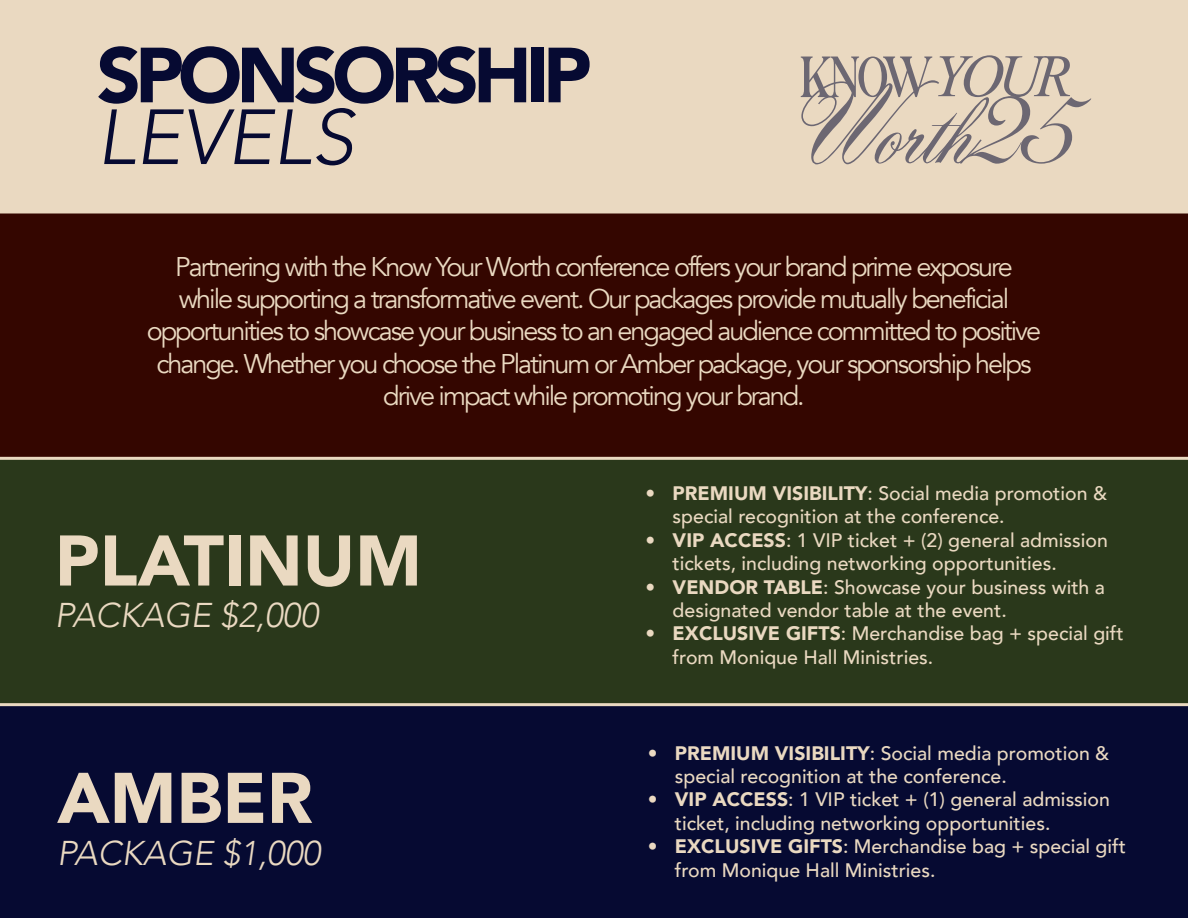
<style>
.page{position:relative;width:1188px;height:918px;background:#fff}
.page>*{position:absolute;margin:0;border:0;box-sizing:border-box;transform-origin:0 0}
.t1{font:900 77.1px "Avenir";letter-spacing:-.075em;color:#060a32}
.t2{font:italic 300 77.1px "Avenir";color:#060a32}
.t3{font:900 70.8px "Avenir";color:#ead9c1}
.t4{font:italic 300 34.35px "Avenir";color:#ead9c1}
.t5{font:27px/32.4px "Avenir";letter-spacing:-.075em;color:#ead9c1;text-align:center}
.t6{font:500 19.5px/23.4px "Avenir";color:#ead9c1}
.s1{font-weight:900}
</style>
<div class="page">
<div style="left:0;top:0;width:1188px;height:210px;background:#ead9c1"></div>
<div style="left:0;top:210px;width:1188px;height:247px;background:#340600"></div>
<div style="left:0;top:457px;width:1188px;height:246px;background:#2a381b"></div>
<div style="left:0;top:703px;width:1188px;height:215px;background:#060a32"></div>
<svg style="left:801px;top:55px;width:290px;height:109px;background:#cabcad"></svg>
<h1 class="t1" style="left:97px;top:25px;width:496px">SPONSORSHIP</h1>
<h1 class="t2" style="left:97px;top:87px;width:259px">LEVELS</h1>
<p class="t5" style="left:147px;top:251px;width:896px">Partnering with the Know Your Worth conference offers your brand prime exposure while supporting a transformative event. Our packages provide mutually beneficial opportunities to showcase your business to an engaged audience committed to positive change. Whether you choose the Platinum or Amber package, your sponsorship helps drive impact while promoting your brand.</p>
<h2 class="t3" style="left:55px;top:515px;width:369px">PLATINUM</h2>
<h3 class="t4" style="left:55px;top:593px;width:265px">PACKAGE $2,000</h3>
<h2 class="t3" style="left:57px;top:752px;width:257px">AMBER</h2>
<h3 class="t4" style="left:57px;top:831px;width:265px">PACKAGE $1,000</h3>
<p class="t6" style="left:673px;top:482px;width:436px;text-indent:-27px"><span class="s1">• PREMIUM VISIBILITY</span>: Social media promotion &amp; special recognition at the conference.</p>
<p class="t6" style="left:673px;top:529px;width:437px;text-indent:-27px"><span class="s1">• VIP ACCESS</span>: 1 VIP ticket + (2) general admission tickets, including networking opportunities.</p>
<p class="t6" style="left:673px;top:576px;width:434px;text-indent:-27px"><span class="s1">• VENDOR TABLE</span>: Showcase your business with a designated vendor table at the event.</p>
<p class="t6" style="left:673px;top:623px;width:453px;text-indent:-27px"><span class="s1">• EXCLUSIVE GIFTS</span>: Merchandise bag + special gift from Monique Hall Ministries.</p>
<p class="t6" style="left:675px;top:742px;width:436px;text-indent:-27px"><span class="s1">• PREMIUM VISIBILITY</span>: Social media promotion &amp; special recognition at the conference.</p>
<p class="t6" style="left:675px;top:788px;width:437px;text-indent:-27px"><span class="s1">• VIP ACCESS</span>: 1 VIP ticket + (1) general admission ticket, including networking opportunities.</p>
<p class="t6" style="left:675px;top:835px;width:453px;text-indent:-27px"><span class="s1">• EXCLUSIVE GIFTS</span>: Merchandise bag + special gift from Monique Hall Ministries.</p>
</div>
